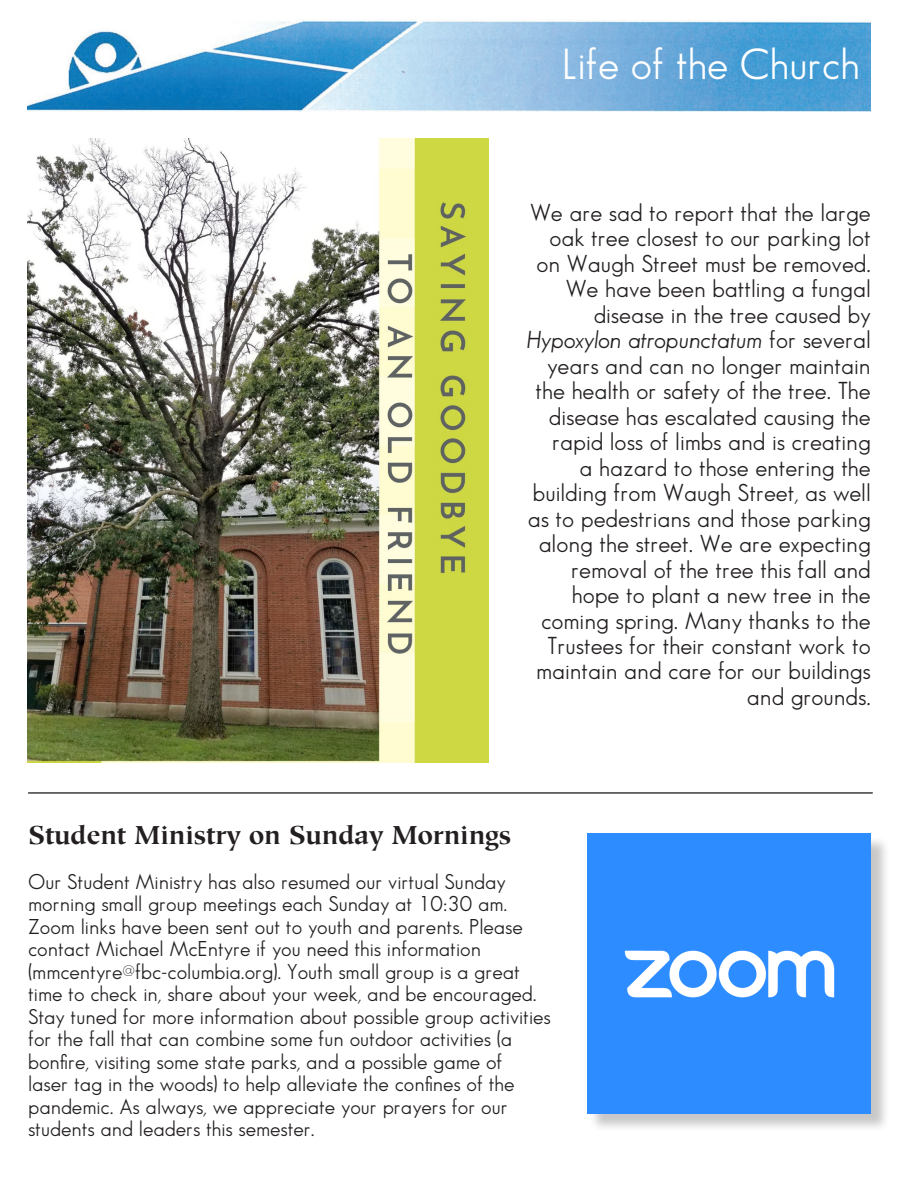
<style>
.page{position:relative;width:918px;height:1188px;background:#fff}
.page>*{position:absolute;margin:0;border:0;box-sizing:border-box;transform-origin:0 0}
.t1{font:42.6px "Sans Serif Book FLF";color:#fff}
.t2{font:700 25.5px "Glossary S Si";color:#231f20}
.t3{font:24px/25.5px "Sans Serif Book FLF";color:#231f20;text-align:right}
.t4{font:21px/22.5px "Sans Serif Book FLF";color:#231f20}
.s1{font-style:italic}
</style>
<div class="page">
<img style="left:27px;top:20px;width:844px;height:91px">
<hr style="left:28px;top:793px;width:845px;height:1px;background:#57585a">
<div style="left:589px;top:836px;width:301px;height:296px;background:#231f20;opacity:.25"></div>
<div style="left:587px;top:834px;width:284px;height:280px;background:#2d8cff"></div>
<img style="left:27px;top:139px;width:461px;height:624px">
<h1 class="t1" style="left:562px;top:40px;width:300px">Life of the Church</h1>
<p class="t3" style="left:527px;top:199px;width:345px">We are sad to report that the large oak tree closest to our parking lot on Waugh Street must be removed.<br>We have been battling a fungal disease in the tree caused by<br><span class="s1">Hypoxylon atropunctatum</span> for several years and can no longer maintain the health or safety of the tree. The disease has escalated causing the rapid loss of limbs and is creating<br>a hazard to those entering the building from Waugh Street, as well as to pedestrians and those parking along the street. We are expecting removal of the tree this fall and hope to plant a new tree in the coming spring. Many thanks to the<br>Trustees for their constant work to maintain and care for our buildings and grounds.</p>
<p class="t2" style="left:28px;top:819px;width:485px">Student Ministry on Sunday Mornings</p>
<p class="t4" style="left:28px;top:870px;width:524px">Our Student Ministry has also resumed our virtual Sunday morning small group meetings each Sunday at 10:30 am.<br>Zoom links have been sent out to youth and parents. Please contact Michael McEntyre if you need this information (mmcentyre@fbc-columbia.org). Youth small group is a great time to check in, share about your week, and be encouraged.<br>Stay tuned for more information about possible group activities for the fall that can combine some fun outdoor activities (a bonfire, visiting some state parks, and a possible game of<br>laser tag in the woods) to help alleviate the confines of the pandemic. As always, we appreciate your prayers for our students and leaders this semester.</p>
</div>
